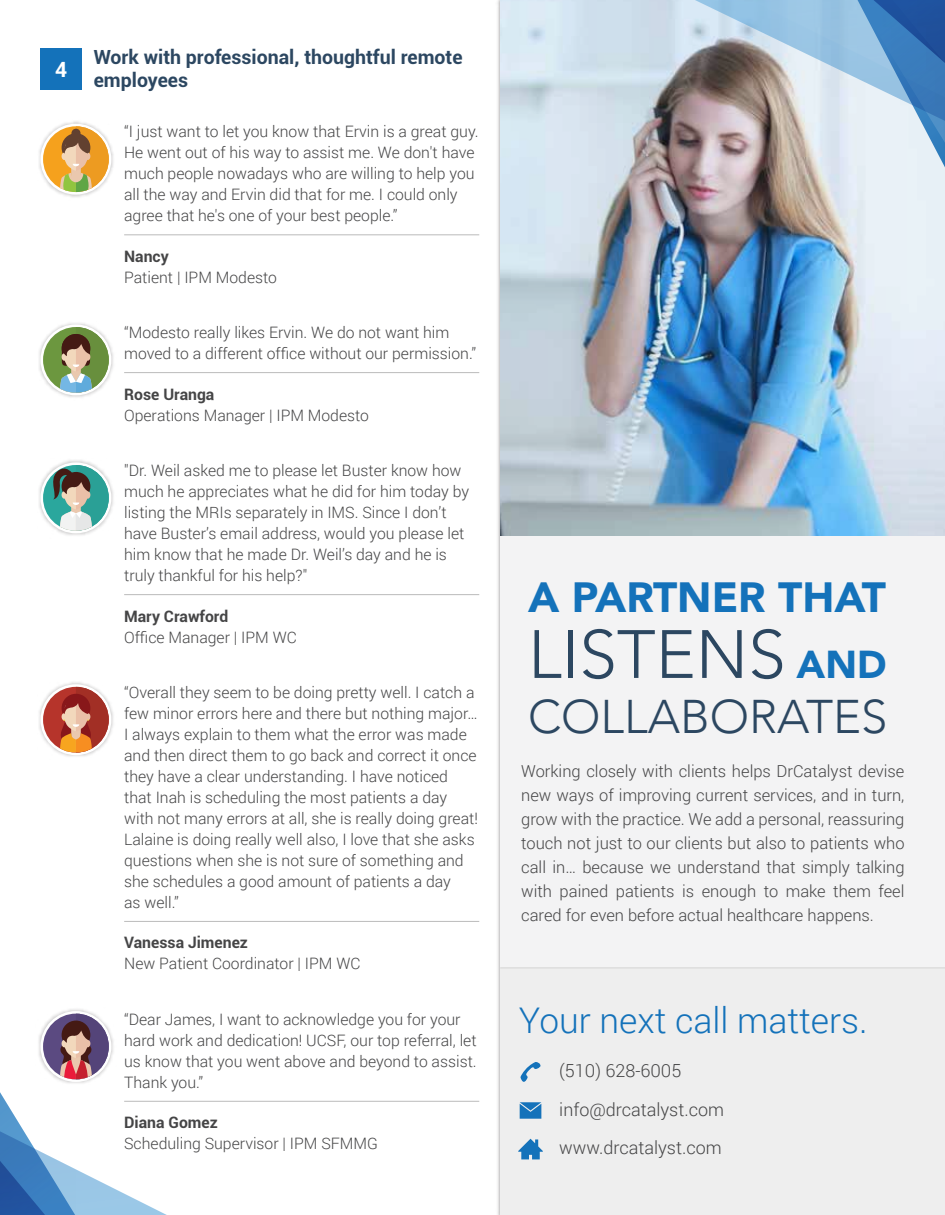
<style>
.page{position:relative;width:945px;height:1215px;background:#fff}
.page>*{position:absolute;margin:0;border:0;box-sizing:border-box;transform-origin:0 0}
.t1{font:300 67.5px "Avenir";color:#2c4761}
.t2{font:300 47.25px "Avenir";color:#2c4761}
.t3{font:900 42.15px "Avenir";color:#1472ba}
.t4{font:300 35.4px "Roboto";color:#1472ba}
.t5{font:700 21px "Roboto";color:#fff}
.t6{font:700 19.5px/23.4px "Roboto";color:#2c4761}
.t7{font:300 18px/38.5px "Roboto";color:#454546}
.t8{font:300 16.5px/24px "Roboto";color:#454546;text-align:justify}
.t9{font:300 15.75px/21px "Roboto";color:#454546}
.t10{font:700 15.75px "Roboto";color:#454546}
.s1{font-weight:900;font-size:38.85px;color:#1472ba}
</style>
<div class="page">
<svg style="left:0;top:1092px;width:167px;height:123px"></svg>
<div style="left:40px;top:48px;width:42px;height:42px;background:#1472ba"></div>
<img style="left:39px;top:121px;width:75px;height:76px">
<svg style="left:40px;top:124px;width:71px;height:71px"></svg>
<div style="left:43px;top:126px;width:66px;height:66px;background:#f5a11d;border-radius:50%"></div>
<svg style="left:60px;top:126px;width:49px;height:66px"></svg>
<hr style="left:124px;top:235px;width:355px;height:1px;background:#bbb">
<img style="left:38px;top:1009px;width:75px;height:74px">
<svg style="left:40px;top:1011px;width:71px;height:71px"></svg>
<div style="left:43px;top:1014px;width:66px;height:65px;background:#5b4a81;border-radius:50%"></div>
<svg style="left:60px;top:1014px;width:49px;height:65px"></svg>
<hr style="left:124px;top:1101px;width:355px;height:1px;background:#bbb">
<img style="left:39px;top:323px;width:74px;height:74px">
<svg style="left:40px;top:324px;width:71px;height:71px"></svg>
<div style="left:43px;top:327px;width:66px;height:66px;background:#6c973f;border-radius:50%"></div>
<svg style="left:60px;top:327px;width:49px;height:66px"></svg>
<hr style="left:124px;top:372px;width:355px;height:1px;background:#bbb">
<img style="left:39px;top:460px;width:74px;height:75px">
<svg style="left:40px;top:462px;width:71px;height:71px"></svg>
<div style="left:43px;top:465px;width:66px;height:66px;background:#2aa79d;border-radius:50%"></div>
<svg style="left:48px;top:465px;width:61px;height:66px"></svg>
<hr style="left:124px;top:594px;width:355px;height:1px;background:#bbb">
<img style="left:39px;top:682px;width:74px;height:75px">
<svg style="left:40px;top:684px;width:71px;height:71px"></svg>
<div style="left:43px;top:687px;width:66px;height:66px;background:#b6342b;border-radius:50%"></div>
<svg style="left:59px;top:687px;width:50px;height:66px"></svg>
<hr style="left:124px;top:921px;width:355px;height:1px;background:#bbb">
<div style="left:500px;top:0;width:445px;height:1215px;background:#f3f3f4"></div>
<div style="left:500px;top:968px;width:445px;height:247px;background:#eee"></div>
<svg style="left:520px;top:1062px;width:21px;height:20px"></svg>
<svg style="left:520px;top:1102px;width:21px;height:17px"></svg>
<svg style="left:518px;top:1139px;width:25px;height:20px"></svg>
<img style="left:500px;top:0;width:445px;height:535px">
<svg style="left:695px;top:0;width:250px;height:167px"></svg>
<hr style="left:500px;top:967px;width:445px;height:2px;background:#ddd">
<h3 class="t5" style="left:55px;top:54px;width:14px">4</h3>
<p class="t6" style="left:94px;top:45px;width:370px">Work with professional, thoughtful remote employees</p>
<p class="t9" style="left:124px;top:121px;width:356px">“I just want to let you know that Ervin is a great guy.<br>He went out of his way to assist me. We don't have much people nowadays who are willing to help you all the way and Ervin did that for me. I could only agree that he's one of your best people.”</p>
<p class="t10" style="left:124px;top:245px;width:46px">Nancy</p>
<p class="t9" style="left:124px;top:266px;width:154px">Patient | IPM Modesto</p>
<p class="t9" style="left:124px;top:321px;width:354px">“Modesto really likes Ervin. We do not want him moved to a different office without our permission.”</p>
<p class="t10" style="left:124px;top:383px;width:92px">Rose Uranga</p>
<p class="t9" style="left:124px;top:404px;width:246px">Operations Manager | IPM Modesto</p>
<p class="t9" style="left:124px;top:459px;width:346px">"Dr. Weil asked me to please let Buster know how much he appreciates what he did for him today by listing the MRIs separately in IMS. Since I don’t have Buster’s email address, would you please let him know that he made Dr. Weil’s day and he is truly thankful for his help?"</p>
<p class="t10" style="left:124px;top:605px;width:106px">Mary Crawford</p>
<p class="t9" style="left:124px;top:626px;width:174px">Office Manager | IPM WC</p>
<p class="t9" style="left:124px;top:681px;width:355px">“Overall they seem to be doing pretty well. I catch a few minor errors here and there but nothing major… I always explain to them what the error was made and then direct them to go back and correct it once they have a clear understanding. I have noticed that Inah is scheduling the most patients a day with not many errors at all, she is really doing great!<br>Lalaine is doing really well also, I love that she asks questions when she is not sure of something and she schedules a good amount of patients a day<br>as well.”</p>
<p class="t10" style="left:124px;top:932px;width:125px">Vanessa Jimenez</p>
<p class="t9" style="left:124px;top:953px;width:238px">New Patient Coordinator | IPM WC</p>
<p class="t9" style="left:124px;top:1008px;width:354px">“Dear James, I want to acknowledge you for your hard work and dedication! UCSF, our top referral, let us know that you went above and beyond to assist.<br>Thank you.”</p>
<p class="t10" style="left:124px;top:1112px;width:95px">Diana Gomez</p>
<p class="t9" style="left:124px;top:1133px;width:255px">Scheduling Supervisor | IPM SFMMG</p>
<h3 class="t3" style="left:528px;top:562px;width:360px">A PARTNER THAT</h3>
<h1 class="t1" style="left:528px;top:615px;width:360px">LISTENS <span class="s1">AND</span></h1>
<h2 class="t2" style="left:528px;top:689px;width:361px">COLLABORATES</h2>
<p class="t8" style="left:521px;top:759px;width:385px">Working closely with clients helps DrCatalyst devise new ways of improving current services, and in turn, grow with the practice. We add a personal, reassuring touch not just to our clients but also to patients who call in… because we understand that simply talking with pained patients is enough to make them feel cared for even before actual healthcare happens.</p>
<h3 class="t4" style="left:519px;top:996px;width:350px">Your next call matters.</h3>
<p class="t7" style="left:559px;top:1051px;width:166px">(510) 628-6005 info@drcatalyst.com www.drcatalyst.com</p>
</div>
